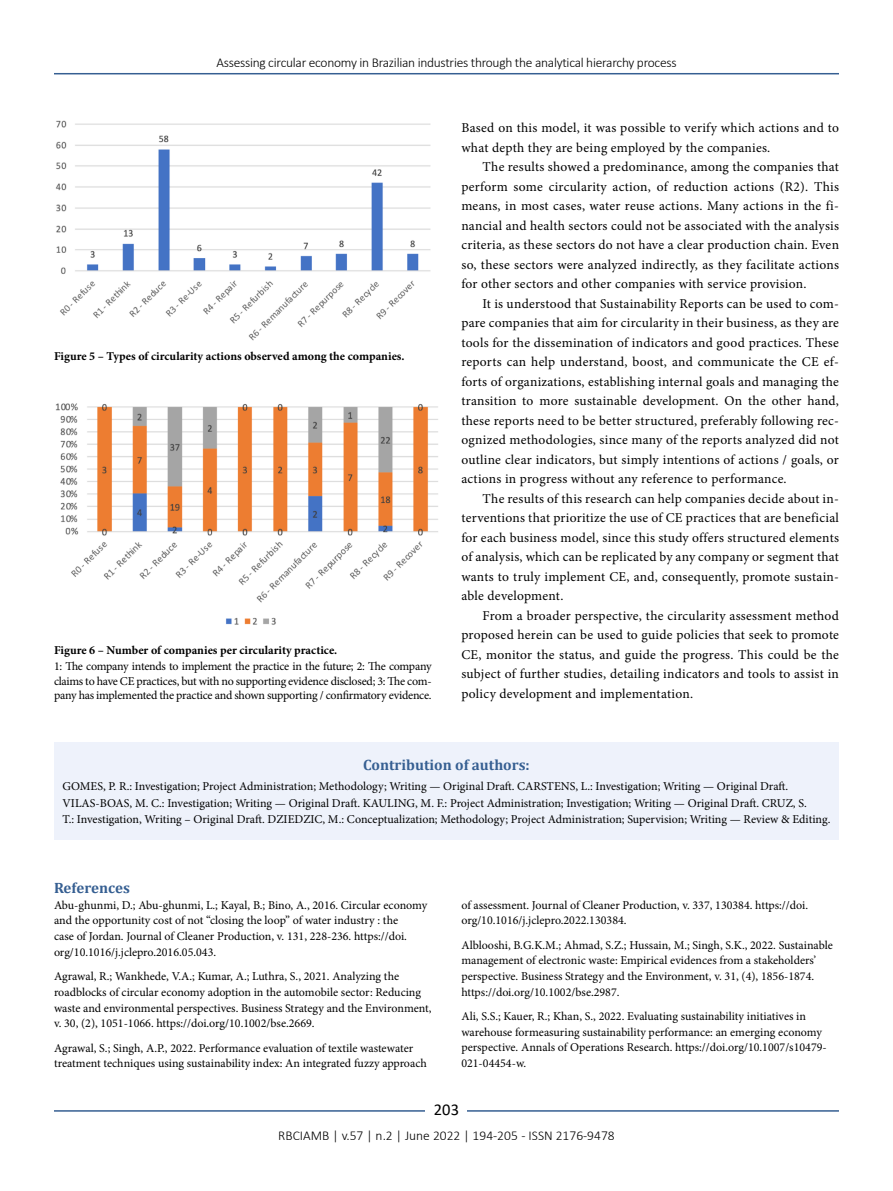
<style>
.page{position:relative;width:893px;height:1191px;background:#fff}
.page>*{position:absolute;margin:0;border:0;box-sizing:border-box;transform-origin:0 0}
.t1{font:16.5px "Calibri";color:#000}
.t2{font:700 15px "Cambria";color:#365f92}
.t3{font:13.5px/19.5px "Minion Pro";letter-spacing:.015em;color:#000;text-align:justify}
.t4{font:300 13.5px "Calibri";letter-spacing:-.02em;color:#000}
.t5{font:300 13.5px "Calibri";color:#000}
.t6{font:12px/15.8px "Minion Pro";color:#000}
.t7{font:700 12px "Minion Pro";color:#000}
</style>
<div class="page">
<hr style="left:54px;top:73px;width:785px;height:1px;background:#365f92">
<hr style="left:54px;top:1110px;width:785px;height:1px;background:#365f92">
<div style="left:426px;top:1096px;width:41px;height:26px;background:#fff"></div>
<img style="left:56px;top:120px;width:375px;height:221px">
<img style="left:55px;top:403px;width:383px;height:222px">
<div style="left:54px;top:742px;width:785px;height:97px;background:#eef2fb"></div>
<p class="t4" style="left:216px;top:54px;width:462px">Assessing circular economy in Brazilian industries through the analytical hierarchy process</p>
<p class="t7" style="left:54px;top:347px;width:352px">Figure 5 – Types of circularity actions observed among the companies.</p>
<p class="t7" style="left:54px;top:641px;width:285px">Figure 6 – Number of companies per circularity practice.</p>
<p class="t6" style="left:54px;top:659px;width:379px;line-height:14.4px;text-align:justify">1: The company intends to implement the practice in the future; 2: The company claims to have CE practices, but with no supporting evidence disclosed; 3: The com&shy;pany has implemented the practice and shown supporting / confirmatory evidence.</p>
<p class="t3" style="left:461px;top:118px;width:379px">Based on this model, it was possible to verify which actions and to what depth they are being employed by the companies.</p>
<p class="t3" style="left:461px;top:157px;width:379px;text-indent:21px">The results showed a predominance, among the companies that perform some circularity action, of reduction actions (R2). This means, in most cases, water reuse actions. Many actions in the fi&shy;nancial and health sectors could not be associated with the analysis criteria, as these sectors do not have a clear production chain. Even so, these sectors were analyzed indirectly, as they facilitate actions for other sectors and other companies with service provision.</p>
<p class="t3" style="left:461px;top:293px;width:379px;text-indent:21px">It is understood that Sustainability Reports can be used to com&shy;pare companies that aim for circularity in their business, as they are tools for the dissemination of indicators and good practices. These reports can help understand, boost, and communicate the CE ef&shy;forts of organizations, establishing internal goals and managing the transition to more sustainable development. On the other hand, these reports need to be better structured, preferably following rec&shy;ognized methodologies, since many of the reports analyzed did not outline clear indicators, but simply intentions of actions / goals, or actions in progress without any reference to performance.</p>
<p class="t3" style="left:461px;top:488px;width:379px;text-indent:21px">The results of this research can help companies decide about in&shy;terventions that prioritize the use of CE practices that are beneficial for each business model, since this study offers structured elements of analysis, which can be replicated by any company or segment that wants to truly implement CE, and, consequently, promote sustain&shy;able development.</p>
<p class="t3" style="left:461px;top:605px;width:379px;text-indent:21px">From a broader perspective, the circularity assessment method proposed herein can be used to guide policies that seek to promote CE, monitor the status, and guide the progress. This could be the subject of further studies, detailing indicators and tools to assist in policy development and implementation.</p>
<p class="t2" style="left:363px;top:754px;width:168px">Contribution of authors:</p>
<p class="t6" style="left:63px;top:778px;width:769px;line-height:16.5px">GOMES, P. R.: Investigation; Project Administration; Methodology; Writing — Original Draft. CARSTENS, L.: Investigation; Writing — Original Draft.<br>VILAS-BOAS, M. C.: Investigation; Writing — Original Draft. KAULING, M. F.: Project Administration; Investigation; Writing — Original Draft. CRUZ, S.<br>T.: Investigation, Writing – Original Draft. DZIEDZIC, M.: Conceptualization; Methodology; Project Administration; Supervision; Writing — Review &amp; Editing.</p>
<p class="t2" style="left:54px;top:877px;width:77px">References</p>
<p class="t6" style="left:54px;top:897px;width:375px">Abu-ghunmi, D.; Abu-ghunmi, L.; Kayal, B.; Bino, A., 2016. Circular economy and the opportunity cost of not “closing the loop” of water industry : the<br>case of Jordan. Journal of Cleaner Production, v. 131, 228-236. https://doi. org/10.1016/j.jclepro.2016.05.043.</p>
<p class="t6" style="left:54px;top:968px;width:379px">Agrawal, R.; Wankhede, V.A.; Kumar, A.; Luthra, S., 2021. Analyzing the roadblocks of circular economy adoption in the automobile sector: Reducing waste and environmental perspectives. Business Strategy and the Environment, v. 30, (2), 1051-1066. https://doi.org/10.1002/bse.2669.</p>
<p class="t6" style="left:54px;top:1039px;width:374px">Agrawal, S.; Singh, A.P., 2022. Performance evaluation of textile wastewater treatment techniques using sustainability index: An integrated fuzzy approach</p>
<p class="t6" style="left:461px;top:897px;width:348px">of assessment. Journal of Cleaner Production, v. 337, 130384. https://doi. org/10.1016/j.jclepro.2022.130384.</p>
<p class="t6" style="left:461px;top:937px;width:373px">Alblooshi, B.G.K.M.; Ahmad, S.Z.; Hussain, M.; Singh, S.K., 2022. Sustainable management of electronic waste: Empirical evidences from a stakeholders’ perspective. Business Strategy and the Environment, v. 31, (4), 1856-1874. https://doi.org/10.1002/bse.2987.</p>
<p class="t6" style="left:461px;top:1008px;width:367px">Ali, S.S.; Kauer, R.; Khan, S., 2022. Evaluating sustainability initiatives in warehouse formeasuring sustainability performance: an emerging economy perspective. Annals of Operations Research. https://doi.org/10.1007/s10479- 021-04454-w.</p>
<h1 class="t1" style="left:434px;top:1098px;width:27px">203</h1>
<p class="t5" style="left:278px;top:1126px;width:338px">RBCIAMB | v.57 | n.2 | June 2022 | 194-205 - ISSN 2176-9478</p>
</div>
